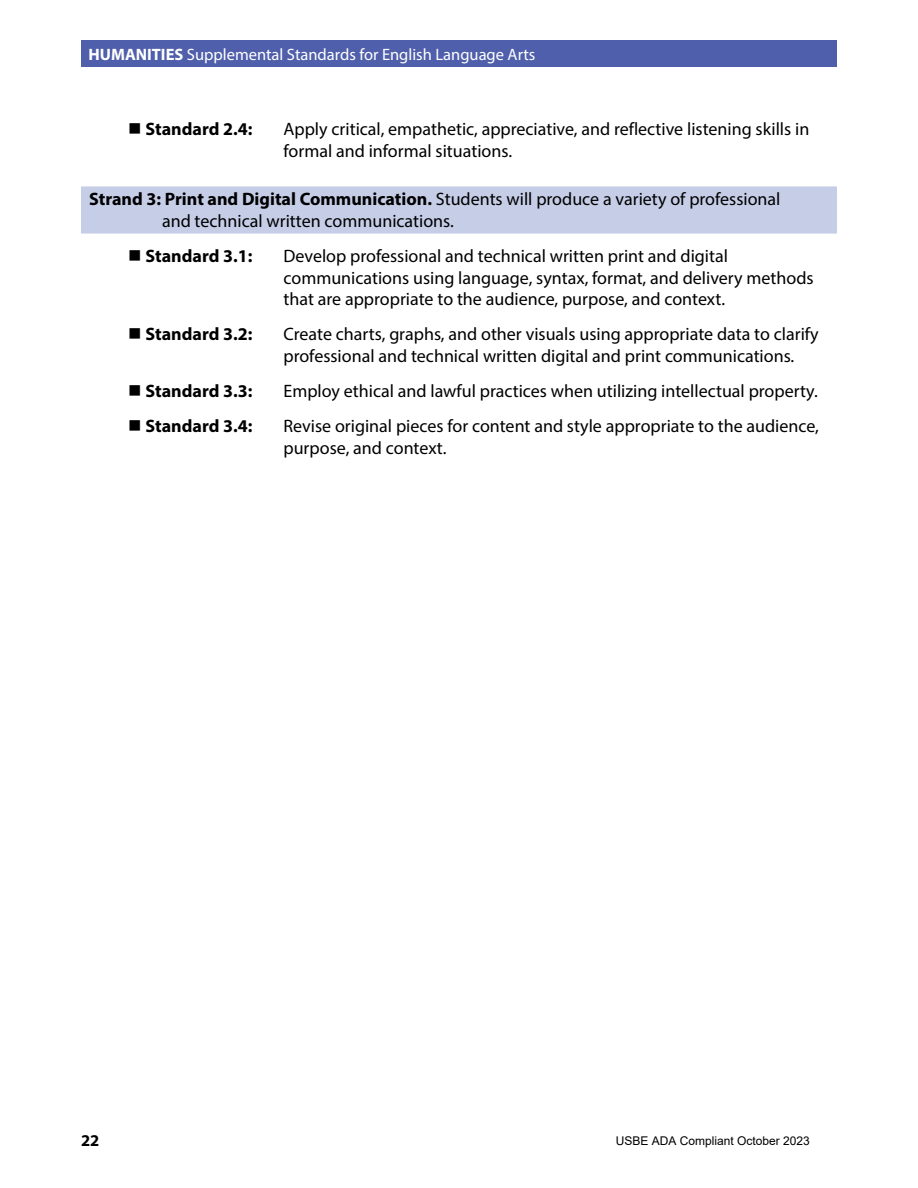
<style>
.page{position:relative;width:918px;height:1188px;background:#fff}
.page>*{position:absolute;margin:0;border:0;box-sizing:border-box;transform-origin:0 0}
._1of2{font:18px/21.6px "Myriad Pro";color:#000}
.t1{font:700 18px "Myriad Pro";color:#000}
._2_of_2{font:18px "Myriad Pro";color:#000}
.t2{font:16.5px "Myriad Pro";color:#fff}
.t3{font:700 16.5px "Myriad Pro";color:#000}
.t4{font:12px "Arial";color:#000}
.s1{font-weight:700}
</style>
<div class="page">
<div style="left:81px;top:40px;width:756px;height:28px;background:#505fab"></div>
<div style="left:81px;top:186px;width:756px;height:26px;background:#c6cde7"></div>
<div style="left:81px;top:208px;width:756px;height:26px;background:#c6cde7"></div>
<p class="t2" style="left:88px;top:44px;width:448px"><span class="s1">HUMANITIES</span> Supplemental Standards for English Language Arts</p>
<p class="t1" style="left:146px;top:117px;width:108px">Standard 2.4:</p>
<p class="_1of2" style="left:284px;top:118px;width:527px">Apply critical, empathetic, appreciative, and reflective listening skills in formal and informal situations.</p>
<p class="_1of2" style="left:89px;top:188px;width:693px"><span class="s1">Strand 3: Print and Digital Communication.</span> Students will produce a variety of professional</p>
<p class="_2_of_2" style="left:162px;top:210px;width:293px">and technical written communications.</p>
<p class="t1" style="left:146px;top:244px;width:108px">Standard 3.1:</p>
<p class="_1of2" style="left:284px;top:245px;width:532px">Develop professional and technical written print and digital communications using language, syntax, format, and delivery methods that are appropriate to the audience, purpose, and context.</p>
<p class="t1" style="left:146px;top:322px;width:108px">Standard 3.2:</p>
<p class="_1of2" style="left:284px;top:323px;width:537px">Create charts, graphs, and other visuals using appropriate data to clarify professional and technical written digital and print communications.</p>
<p class="t1" style="left:146px;top:379px;width:108px">Standard 3.3:</p>
<p class="_1of2" style="left:284px;top:380px;width:536px">Employ ethical and lawful practices when utilizing intellectual property.</p>
<p class="t1" style="left:146px;top:414px;width:108px">Standard 3.4:</p>
<p class="_1of2" style="left:284px;top:415px;width:537px">Revise original pieces for content and style appropriate to the audience, purpose, and context.</p>
<p class="t3" style="left:81px;top:1130px;width:20px">22</p>
<p class="t4" style="left:616px;top:1132px;width:196px">USBE ADA Compliant October 2023</p>
</div>
